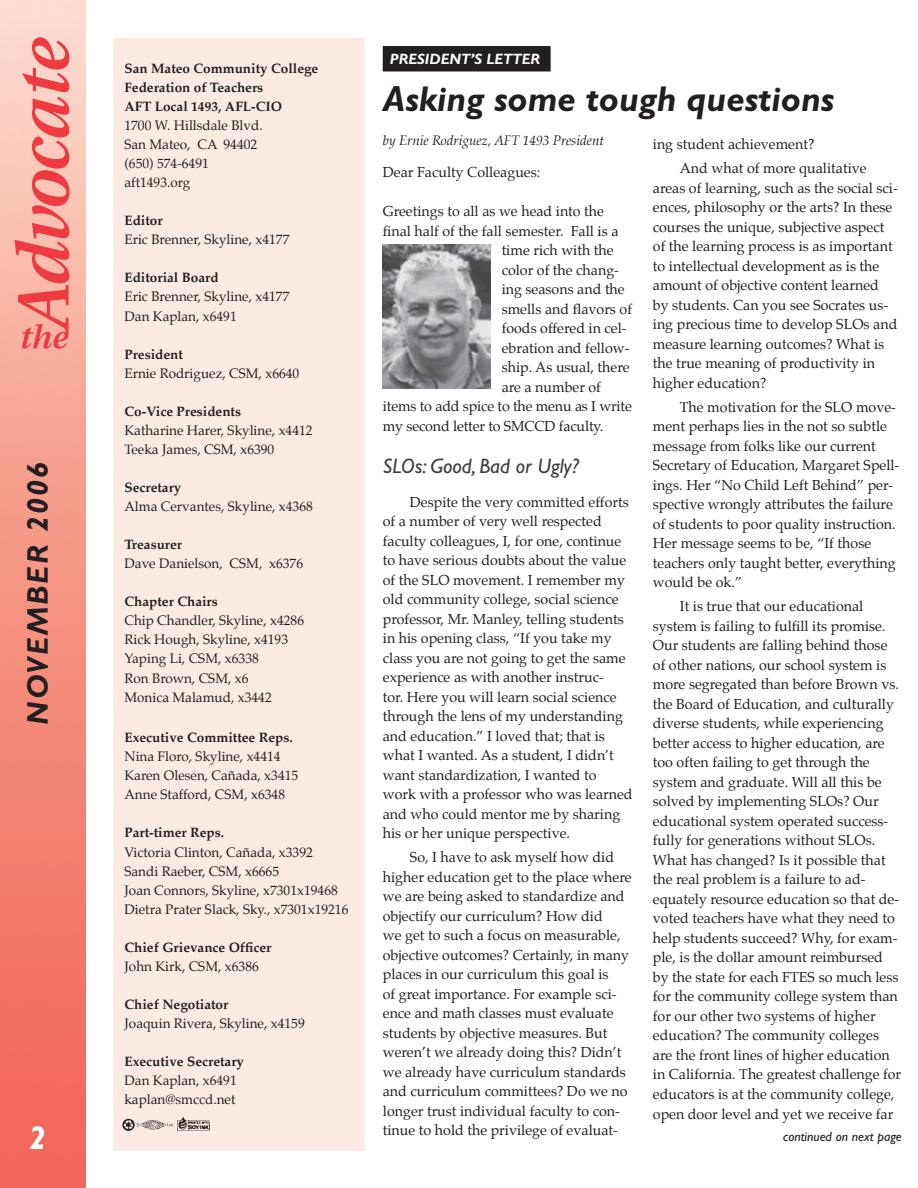
<style>
.page{position:relative;width:918px;height:1188px;background:#fff}
.page>*{position:absolute;margin:0;border:0;box-sizing:border-box;transform-origin:0 0}
.t1{font:italic 700 36px "Gill Sans";color:#231f20}
.t2{font:italic 700 30px "Gill Sans";letter-spacing:.07em;color:#231f20}
.t3{font:italic 21px "Gill Sans";color:#3e3e3f}
.t4{font:italic 700 15px "Gill Sans";color:#fff}
.t5{font:14.25px/19.5px "Palatino";color:#231f20}
.t6{font:13.5px/19px "Palatino";color:#231f20}
.t7{font:700 13.5px/19px "Palatino";color:#231f20}
.t8{font:italic 13.5px "Palatino";letter-spacing:-.005em;color:#231f20}
.t9{font:italic 13.5px "Gill Sans";color:#231f20}
</style>
<div class="page">
<img style="left:0;top:0;width:86px;height:1188px">
<svg style="left:15px;top:37px;width:54px;height:312px;background:#f6978f"></svg>
<div style="left:113px;top:38px;width:251px;height:1112px;background:#fdeae3"></div>
<img style="left:383px;top:244px;width:108px;height:144px">
<div style="left:383px;top:47px;width:167px;height:24px;background:#231f20"></div>
<div style="left:383px;top:46px;width:167px;height:25px;border:1px solid #231f20"></div>
<img style="left:123px;top:1116px;width:87px;height:15px">
<h2 class="t2" style="left:20px;top:725px;width:264px;rotate:-90deg">NOVEMBER 2006</h2>
<p class="t7" style="left:124px;top:60px;width:195px">San Mateo Community College<br>Federation of Teachers<br>AFT Local 1493, AFL-CIO</p>
<p class="t6" style="left:124px;top:116px;width:140px">1700 W. Hillsdale Blvd.<br>San Mateo, CA 94402 (650) 574-6491 aft1493.org</p>
<p class="t7" style="left:124px;top:212px;width:40px">Editor</p>
<p class="t6" style="left:124px;top:230px;width:166px">Eric Brenner, Skyline, x4177</p>
<p class="t7" style="left:124px;top:270px;width:96px">Editorial Board</p>
<p class="t6" style="left:124px;top:287px;width:166px">Eric Brenner, Skyline, x4177<br>Dan Kaplan, x6491</p>
<p class="t7" style="left:124px;top:346px;width:60px">President</p>
<p class="t6" style="left:124px;top:363px;width:176px">Ernie Rodriguez, CSM, x6640</p>
<p class="t7" style="left:124px;top:403px;width:118px">Co-Vice Presidents</p>
<p class="t6" style="left:124px;top:421px;width:190px">Katharine Harer, Skyline, x4412<br>Teeka James, CSM, x6390</p>
<p class="t7" style="left:124px;top:479px;width:58px">Secretary</p>
<p class="t6" style="left:124px;top:497px;width:190px">Alma Cervantes, Skyline, x4368</p>
<p class="t7" style="left:124px;top:536px;width:59px">Treasurer</p>
<p class="t6" style="left:124px;top:554px;width:180px">Dave Danielson, CSM, x6376</p>
<p class="t7" style="left:124px;top:593px;width:95px">Chapter Chairs</p>
<p class="t6" style="left:124px;top:611px;width:181px">Chip Chandler, Skyline, x4286<br>Rick Hough, Skyline, x4193<br>Yaping Li, CSM, x6338<br>Ron Brown, CSM, x6<br>Monica Malamud, x3442</p>
<p class="t7" style="left:124px;top:729px;width:170px">Executive Committee Reps.</p>
<p class="t6" style="left:124px;top:747px;width:175px">Nina Floro, Skyline, x4414<br>Karen Olesen, Cañada, x3415<br>Anne Stafford, CSM, x6348</p>
<p class="t7" style="left:124px;top:825px;width:101px">Part-timer Reps.</p>
<p class="t6" style="left:124px;top:842px;width:225px">Victoria Clinton, Cañada, x3392<br>Sandi Raeber, CSM, x6665<br>Joan Connors, Skyline, x7301x19468<br>Dietra Prater Slack, Sky., x7301x19216</p>
<p class="t7" style="left:124px;top:939px;width:148px">Chief Grievance Officer</p>
<p class="t6" style="left:124px;top:957px;width:136px">John Kirk, CSM, x6386</p>
<p class="t7" style="left:124px;top:996px;width:105px">Chief Negotiator</p>
<p class="t6" style="left:124px;top:1014px;width:182px">Joaquin Rivera, Skyline, x4159</p>
<p class="t7" style="left:124px;top:1053px;width:121px">Executive Secretary</p>
<p class="t6" style="left:124px;top:1071px;width:114px">Dan Kaplan, x6491 kaplan@smccd.net</p>
<p class="t4" style="left:390px;top:51px;width:152px">PRESIDENT’S LETTER</p>
<h1 class="t1" style="left:383px;top:78px;width:453px">Asking some tough questions</h1>
<p class="t8" style="left:383px;top:132px;width:223px">by Ernie Rodriguez, AFT 1493 President</p>
<p class="t5" style="left:383px;top:163px;width:159px">Dear Faculty Colleagues:</p>
<p class="t5" style="left:383px;top:202px;width:223px">Greetings to all as we head into the</p>
<p class="t5" style="left:383px;top:221px;width:237px">final half of the fall semester. Fall is a</p>
<p class="t5" style="left:502px;top:241px;width:114px">time rich with the</p>
<p class="t5" style="left:502px;top:260px;width:119px">color of the chang-</p>
<p class="t5" style="left:502px;top:280px;width:125px">ing seasons and the</p>
<p class="t5" style="left:502px;top:299px;width:132px">smells and flavors of</p>
<p class="t5" style="left:502px;top:319px;width:126px">foods offered in cel-</p>
<p class="t5" style="left:502px;top:338px;width:129px">ebration and fellow-</p>
<p class="t5" style="left:502px;top:358px;width:129px">ship. As usual, there</p>
<p class="t5" style="left:502px;top:377px;width:101px">are a number of</p>
<p class="t5" style="left:383px;top:397px;width:251px">items to add spice to the menu as I write</p>
<p class="t5" style="left:383px;top:416px;width:222px">my second letter to SMCCD faculty.</p>
<h3 class="t3" style="left:383px;top:454px;width:198px">SLOs: Good, Bad or Ugly?</h3>
<p class="t5" style="left:383px;top:492px;width:251px;text-indent:27px">Despite the very committed efforts of a number of very well respected faculty colleagues, I, for one, continue to have serious doubts about the value of the SLO movement. I remember my old community college, social science professor, Mr. Manley, telling students in his opening class, “If you take my class you are not going to get the same experience as with another instruc-<br>tor. Here you will learn social science through the lens of my understanding and education.” I loved that; that is what I wanted. As a student, I didn’t want standardization, I wanted to work with a professor who was learned and who could mentor me by sharing his or her unique perspective.</p>
<p class="t5" style="left:383px;top:848px;width:250px;text-indent:27px">So, I have to ask myself how did higher education get to the place where we are being asked to standardize and objectify our curriculum? How did<br>we get to such a focus on measurable, objective outcomes? Certainly, in many places in our curriculum this goal is<br>of great importance. For example sci&shy;ence and math classes must evaluate students by objective measures. But weren’t we already doing this? Didn’t we already have curriculum standards and curriculum committees? Do we no longer trust individual faculty to con&shy;tinue to hold the privilege of evaluat-</p>
<p class="t5" style="left:680px;top:133px;width:188px;line-height:24px;text-indent:-27px">ing student achievement?<br>And what of more qualitative</p>
<p class="t5" style="left:653px;top:178px;width:246px">areas of learning, such as the social sci&shy;ences, philosophy or the arts? In these courses the unique, subjective aspect of the learning process is as important to intellectual development as is the amount of objective content learned by students. Can you see Socrates us&shy;ing precious time to develop SLOs and measure learning outcomes? What is the true meaning of productivity in higher education?</p>
<p class="t5" style="left:653px;top:397px;width:248px;text-indent:27px">The motivation for the SLO move&shy;ment perhaps lies in the not so subtle message from folks like our current Secretary of Education, Margaret Spell&shy;ings. Her “No Child Left Behind” per&shy;spective wrongly attributes the failure of students to poor quality instruction.<br>Her message seems to be, “If those teachers only taught better, everything would be ok.”</p>
<p class="t5" style="left:653px;top:597px;width:250px;text-indent:27px">It is true that our educational system is failing to fulfill its promise.<br>Our students are falling behind those of other nations, our school system is more segregated than before Brown vs. the Board of Education, and culturally diverse students, while experiencing better access to higher education, are too often failing to get through the system and graduate. Will all this be solved by implementing SLOs? Our educational system operated success&shy;fully for generations without SLOs.<br>What has changed? Is it possible that the real problem is a failure to ad&shy;equately resource education so that de&shy;voted teachers have what they need to help students succeed? Why, for exam&shy;ple, is the dollar amount reimbursed by the state for each FTES so much less for the community college system than for our other two systems of higher education? The community colleges are the front lines of higher education in California. The greatest challenge for educators is at the community college, open door level and yet we receive far</p>
<p class="t9" style="left:783px;top:1129px;width:120px">continued on next page</p>
</div>
